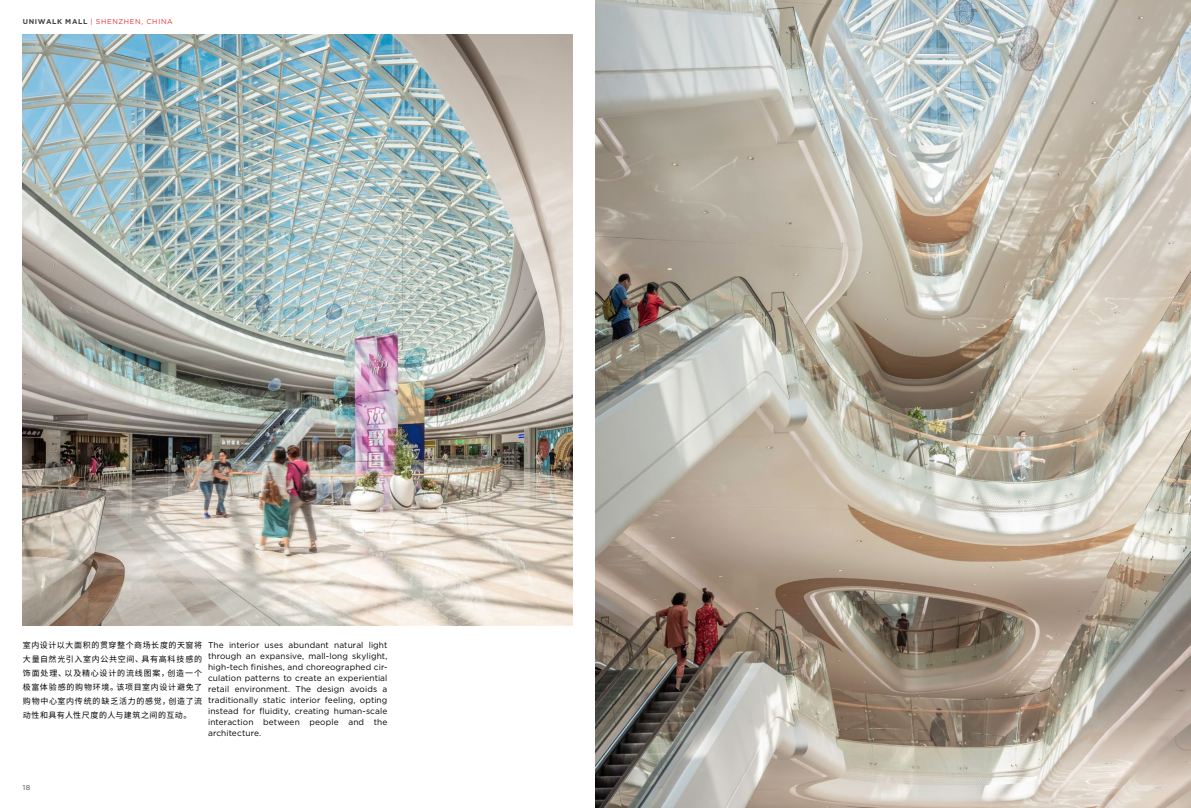
<style>
.page{position:relative;width:1191px;height:808px;background:#fff}
.page>*{position:absolute;margin:0;border:0;box-sizing:border-box;transform-origin:0 0}
.t1{font:8.5px/11px "Gotham";letter-spacing:.015em;color:#000;text-align:justify}
.t2{font:8px/14px "Noto Sans Hans";letter-spacing:.08em;color:#000;text-align:justify}
.t3{font:7px "Gotham";letter-spacing:.1em;color:#eb2c3a}
.t4{font:7px "Gotham";color:#414042}
.s1{font-weight:700;color:#414042}
</style>
<div class="page">
<img style="left:595px;top:0;width:596px;height:808px">
<img style="left:23px;top:34px;width:550px;height:591px">
<p class="t3" style="left:23px;top:17px;width:152px"><span class="s1">UNIWALK MALL</span> | SHENZHEN, CHINA</p>
<p class="t2" style="left:23px;top:638px;width:181px">室内设计以大面积的贯穿整个商场长度的天窗将大量自然光引入室内公共空间、具有高科技感的饰面处理、以及精心设计的流线图案，创造一个极富体验感的购物环境。该项目室内设计避免了购物中心室内传统的缺乏活力的感觉，创造了流动性和具有人性尺度的人与建筑之间的互动。</p>
<p class="t1" style="left:208px;top:639px;width:181px">The interior uses abundant natural light through an expansive, mall-long skylight, high-tech finishes, and choreographed cir&shy;culation patterns to create an experiential retail environment. The design avoids a traditionally static interior feeling, opting instead for fluidity, creating human-scale interaction between people and the architecture.</p>
<p class="t4" style="left:23px;top:783px;width:9px">18</p>
</div>
